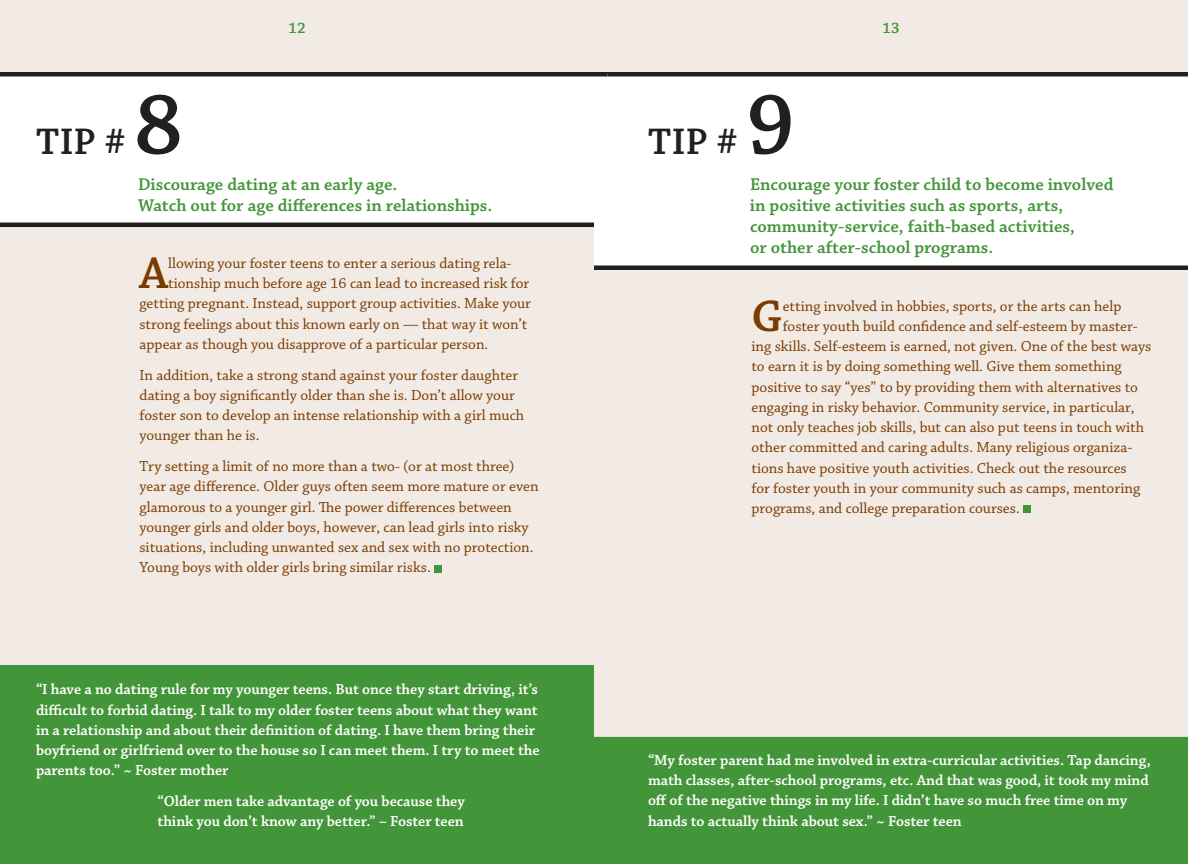
<style>
.page{position:relative;width:1188px;height:864px;background:#fff}
.page>*{position:absolute;margin:0;border:0;box-sizing:border-box;transform-origin:0 0}
.t1{font:600 90px "Chaparral Pro";color:#221f1f}
.t2{font:600 46.5px "Chaparral Pro";color:#7c3b00}
.t3{font:600 39px "Chaparral Pro";letter-spacing:.01em;color:#221f1f}
.t4{font:600 18px/21px "Chaparral Pro";color:#439539}
.t5{font:600 15.75px "Chaparral Pro";color:#439539}
.t6{font:15.3px/20.2px "Chaparral Pro";color:#7c3b00}
.t7{font:600 15.3px/20.2px "Chaparral Pro";letter-spacing:-.005em;color:#fff}
</style>
<div class="page">
<div style="left:0;top:0;width:594px;height:864px;background:#f2ebe5"></div>
<div style="left:594px;top:0;width:594px;height:864px;background:#f2ebe5"></div>
<div style="left:594px;top:76px;width:594px;height:189px;background:#fff"></div>
<div style="left:594px;top:265px;width:594px;height:5px;background:#221f1f"></div>
<hr style="left:594px;top:72px;width:594px;height:4px;background:#221f1f">
<div style="left:1023px;top:506px;width:8px;height:7px;background:#439539"></div>
<div style="left:594px;top:737px;width:594px;height:127px;background:#439539"></div>
<div style="left:1px;top:75px;width:606px;height:149px;background:#fff"></div>
<div style="left:0;top:74px;width:608px;height:151px;border:2px solid #fff"></div>
<hr style="left:0;top:223px;width:594px;height:4px;background:#221f1f">
<hr style="left:0;top:72px;width:608px;height:4px;background:#221f1f">
<div style="left:434px;top:565px;width:8px;height:7px;background:#439539"></div>
<div style="left:0;top:665px;width:594px;height:199px;background:#439539"></div>
<p class="t5" style="left:288px;top:19px;width:19px">12</p>
<p class="t5" style="left:882px;top:19px;width:19px">13</p>
<h3 class="t3" style="left:36px;top:119px;width:91px">TIP #</h3>
<h1 class="t1" style="left:134px;top:74px;width:50px">8</h1>
<p class="t4" style="left:138px;top:174px;width:356px">Discourage dating at an early age.<br>Watch out for age differences in relationships.</p>
<h2 class="t2" style="left:140px;top:247px;width:30px">A</h2>
<p class="t6" style="left:168px;top:254px;width:345px">llowing your foster teens to enter a serious dating rela-</p>
<p class="t6" style="left:168px;top:274px;width:363px">tionship much before age 16 can lead to increased risk for</p>
<p class="t6" style="left:140px;top:294px;width:393px">getting pregnant. Instead, support group activities. Make your</p>
<p class="t6" style="left:140px;top:314px;width:389px">strong feelings about this known early on — that way it won’t</p>
<p class="t6" style="left:140px;top:335px;width:350px">appear as though you disapprove of a particular person.</p>
<p class="t6" style="left:140px;top:365px;width:386px">In addition, take a strong stand against your foster daughter dating a boy significantly older than she is. Don’t allow your foster son to develop an intense relationship with a girl much younger than he is.</p>
<p class="t6" style="left:140px;top:457px;width:401px">Try setting a limit of no more than a two- (or at most three) year age difference. Older guys often seem more mature or even glamorous to a younger girl. The power differences between younger girls and older boys, however, can lead girls into risky situations, including unwanted sex and sex with no protection.<br>Young boys with older girls bring similar risks.</p>
<h3 class="t3" style="left:648px;top:119px;width:91px">TIP #</h3>
<h1 class="t1" style="left:746px;top:74px;width:50px">9</h1>
<p class="t4" style="left:750px;top:174px;width:365px">Encourage your foster child to become involved in positive activities such as sports, arts, community-service, faith-based activities,<br>or other after-school programs.</p>
<h2 class="t2" style="left:752px;top:290px;width:33px">G</h2>
<p class="t6" style="left:783px;top:296px;width:340px">etting involved in hobbies, sports, or the arts can help</p>
<p class="t6" style="left:783px;top:317px;width:356px">foster youth build confidence and self-esteem by master-</p>
<p class="t6" style="left:752px;top:337px;width:401px">ing skills. Self-esteem is earned, not given. One of the best ways</p>
<p class="t6" style="left:752px;top:357px;width:372px">to earn it is by doing something well. Give them something</p>
<p class="t6" style="left:752px;top:377px;width:388px">positive to say “yes” to by providing them with alternatives to</p>
<p class="t6" style="left:752px;top:398px;width:384px">engaging in risky behavior. Community service, in particular,</p>
<p class="t6" style="left:752px;top:418px;width:394px">not only teaches job skills, but can also put teens in touch with</p>
<p class="t6" style="left:752px;top:438px;width:382px">other committed and caring adults. Many religious organiza-</p>
<p class="t6" style="left:752px;top:458px;width:377px">tions have positive youth activities. Check out the resources</p>
<p class="t6" style="left:752px;top:479px;width:390px">for foster youth in your community such as camps, mentoring</p>
<p class="t6" style="left:752px;top:499px;width:270px">programs, and college preparation courses.</p>
<p class="t7" style="left:36px;top:680px;width:505px">“I have a no dating rule for my younger teens. But once they start driving, it’s difficult to forbid dating. I talk to my older foster teens about what they want in a relationship and about their definition of dating. I have them bring their boyfriend or girlfriend over to the house so I can meet them. I try to meet the parents too.” ~ Foster mother</p>
<p class="t7" style="left:158px;top:792px;width:309px">“Older men take advantage of you because they think you don’t know any better.” – Foster teen</p>
<p class="t7" style="left:648px;top:750px;width:504px">“My foster parent had me involved in extra-curricular activities. Tap dancing, math classes, after-school programs, etc. And that was good, it took my mind off of the negative things in my life. I didn’t have so much free time on my hands to actually think about sex.” ~ Foster teen</p>
</div>
